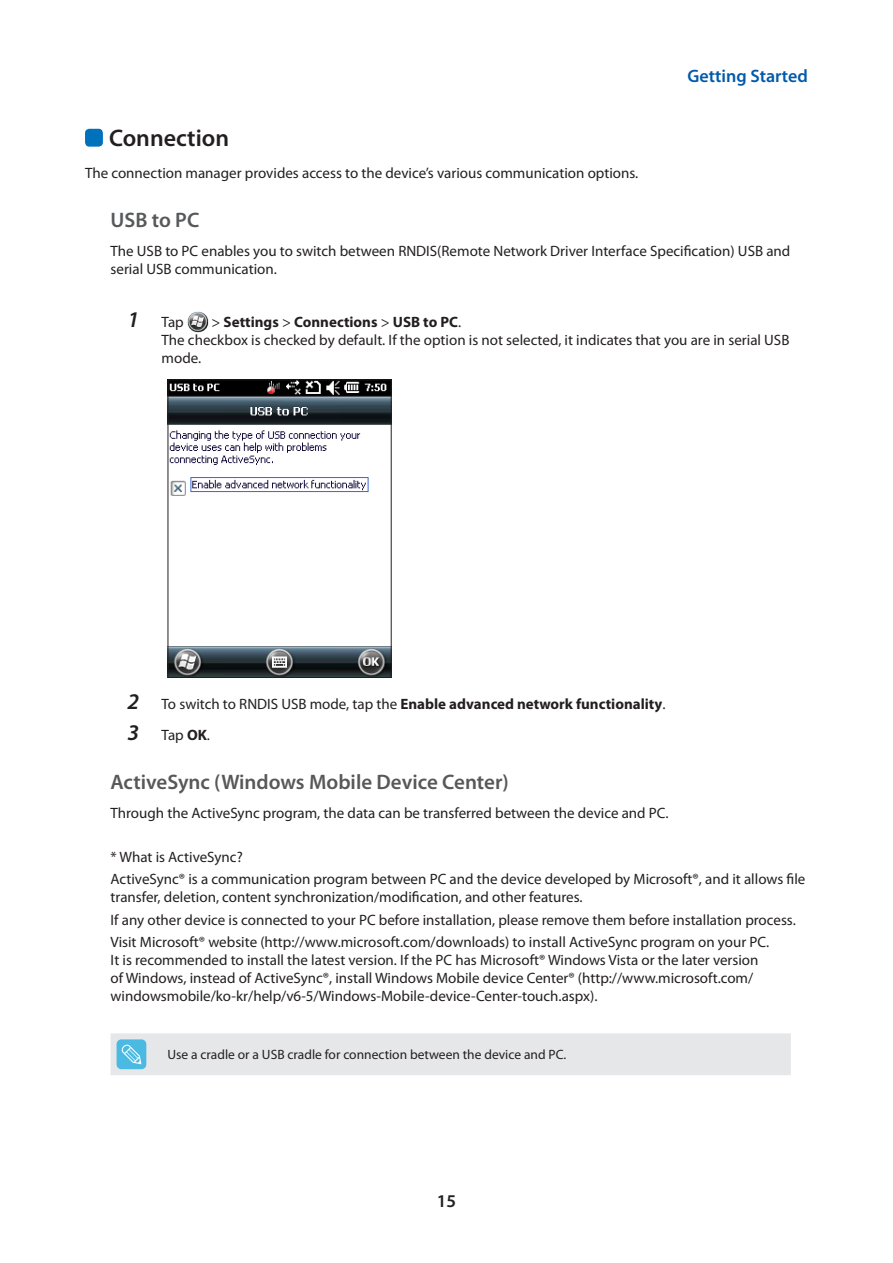
<style>
.page{position:relative;width:893px;height:1263px;background:#fff}
.page>*{position:absolute;margin:0;border:0;box-sizing:border-box;transform-origin:0 0}
.Heading_2{font:600 24px "Myriad Pro";color:#231f20}
.Heading_3{font:600 21px "Myriad Pro";color:#57585a}
.t1{font:600 18px "Myriad Pro";color:#015aaa}
.t2{font:600 18px "Myriad Pro";color:#231f20}
.Body{font:15px/18px "Myriad Pro";color:#231f20}
.number_body{font:15px/18px "Myriad Pro";color:#231f20}
.Head_Body{font:15px "Myriad Pro";color:#231f20}
.number_body-2{font:700 15px "Myriad Pro";color:#231f20}
.note{font:13.5px "Myriad Pro";color:#231f20}
.s1{font-weight:600;font-style:italic;font-size:22.5px}
.s2{font-weight:700}
.s3{font-weight:400}
</style>
<div class="page">
<div style="left:85px;top:129px;width:18px;height:18px;background:#0072bc;border-radius:4px"></div>
<img style="left:187px;top:311px;width:21px;height:21px">
<img style="left:170px;top:381px;width:220px;height:295px">
<div style="left:168px;top:379px;width:224px;height:299px;border:1px solid #231f20"></div>
<div style="left:111px;top:1033px;width:680px;height:42px;background:#e6e7e9"></div>
<p class="t1" style="left:687px;top:64px;width:122px">Getting Started</p>
<p class="Heading_2" style="left:109px;top:122px;width:122px">Connection</p>
<p class="Head_Body" style="left:85px;top:164px;width:555px">The connection manager provides access to the device’s various communication options.</p>
<p class="Heading_3" style="left:111px;top:207px;width:90px">USB to PC</p>
<p class="Body" style="left:111px;top:241px;width:681px">The USB to PC enables you to switch between RNDIS(Remote Network Driver Interface Specification) USB and serial USB communication.</p>
<p class="number_body" style="left:128px;top:313px;width:58px"><span class="s1">1</span> Tap</p>
<p class="number_body" style="left:162px;top:313px;width:629px;text-indent:50px">&gt; <span class="s2">Settings</span> &gt; <span class="s2">Connections</span> &gt; <span class="s2">USB to PC</span>.<br>The checkbox is checked by default. If the option is not selected, it indicates that you are in serial USB mode.</p>
<p class="number_body-2" style="left:128px;top:694px;width:539px"><span class="s1">2</span> <span class="s3">To switch to RNDIS USB mode, tap the</span> Enable advanced network functionality<span class="s3">.</span></p>
<p class="number_body" style="left:128px;top:726px;width:84px"><span class="s1">3</span> Tap <span class="s2">OK</span>.</p>
<p class="Heading_3" style="left:111px;top:768px;width:400px">ActiveSync (Windows Mobile Device Center)</p>
<p class="Body" style="left:111px;top:803px;width:560px">Through the ActiveSync program, the data can be transferred between the device and PC.</p>
<p class="Body" style="left:111px;top:848px;width:134px">* What is ActiveSync?</p>
<p class="Body" style="left:111px;top:870px;width:696px">ActiveSync® is a communication program between PC and the device developed by Microsoft®, and it allows file transfer, deletion, content synchronization/modification, and other features.</p>
<p class="Body" style="left:111px;top:910px;width:687px">If any other device is connected to your PC before installation, please remove them before installation process.</p>
<p class="Body" style="left:111px;top:933px;width:660px">Visit Microsoft® website (http://www.microsoft.com/downloads) to install ActiveSync program on your PC.<br>It is recommended to install the latest version. If the PC has Microsoft® Windows Vista or the later version of Windows, instead of ActiveSync®, install Windows Mobile device Center® (http://www.microsoft.com/ windowsmobile/ko-kr/help/v6-5/Windows-Mobile-device-Center-touch.aspx).</p>
<p class="note" style="left:168px;top:1046px;width:400px">Use a cradle or a USB cradle for connection between the device and PC.</p>
<p class="t2" style="left:437px;top:1190px;width:21px">15</p>
</div>
